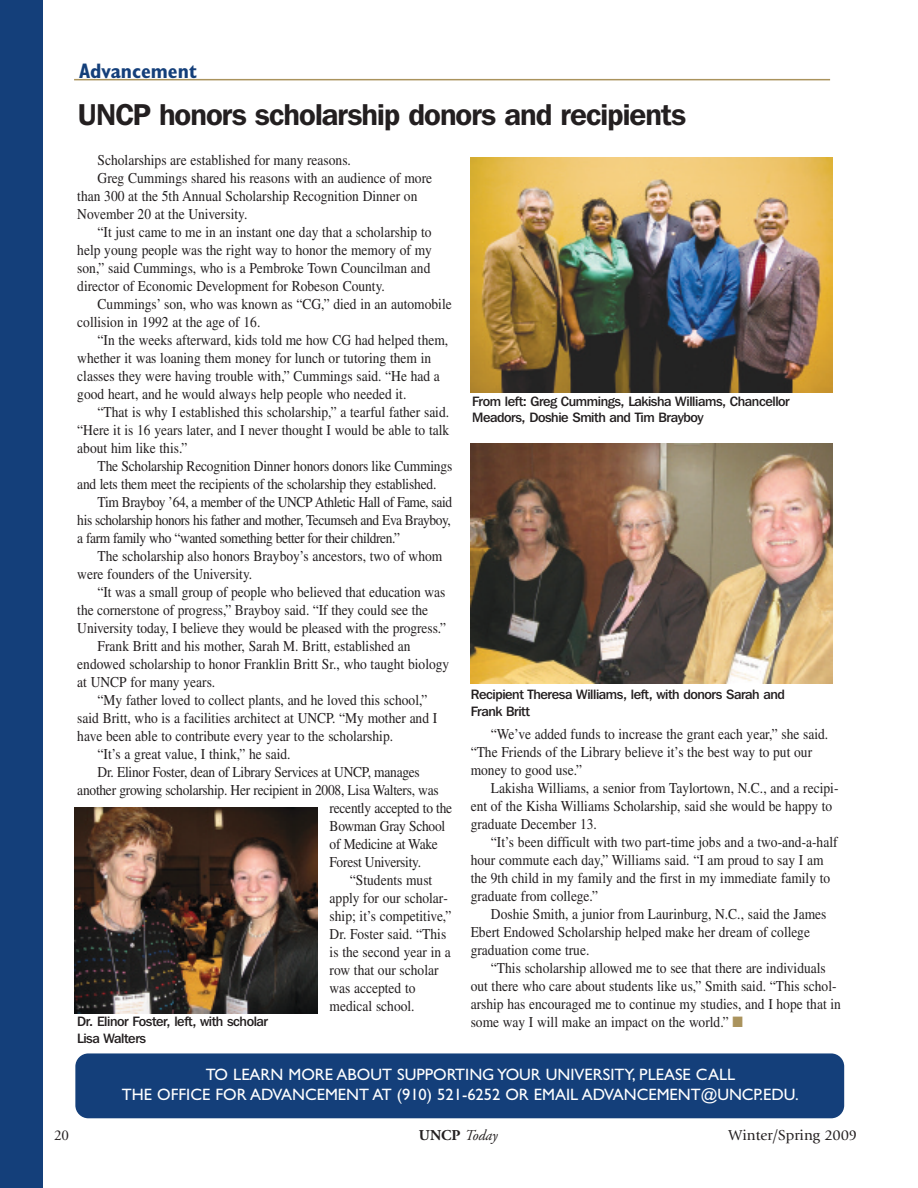
<style>
.page{position:relative;width:918px;height:1188px;background:#fff}
.page>*{position:absolute;margin:0;border:0;box-sizing:border-box;transform-origin:0 0}
.t1{font:600 30px "Franklin Gothic IT Cby BT";letter-spacing:-.03em;color:#231f20}
.t2{font:700 condensed 21px "Gill Sans";color:#143f7a}
.t3{font:16.5px/19.8px "Gill Sans";color:#fff}
.t4{font:15px/18px "Times";color:#231f20;scale:.9 1}
.t5{font:15px "Times";letter-spacing:-.02em;color:#231f20;scale:.9 1}
.t6{font:15px "Times";letter-spacing:-.03em;color:#231f20;scale:.9 1}
.t7{font:15px "Giovanni";color:#231f20}
.t8{font:italic 15px "Adobe Garamond";color:#231f20}
.t9{font:15px "Adobe Garamond";color:#231f20}
.t10{font:500 13.5px/16.2px "Franklin Gothic IT Cby BT";letter-spacing:-.03em;color:#231f20}
.s1{color:#aa935d}
.s2{font-weight:700;font-style:normal}
</style>
<div class="page">
<div style="left:0;top:0;width:43px;height:1188px;background:#143f7a"></div>
<hr style="left:74px;top:79px;width:756px;height:1px;background:#aa935d">
<div style="left:75px;top:1053px;width:769px;height:65px;background:#143f7a;border-radius:13px"></div>
<img style="left:471px;top:157px;width:361px;height:236px">
<img style="left:471px;top:443px;width:361px;height:240px">
<img style="left:74px;top:808px;width:244px;height:205px">
<h2 class="t2" style="left:79px;top:63px;width:120px">Advancement</h2>
<h1 class="t1" style="left:78px;top:104px;width:610px">UNCP honors scholarship donors and recipients</h1>
<p class="t4" style="left:98px;top:152px;width:283px">Scholarships are established for many reasons.</p>
<p class="t4" style="left:98px;top:170px;width:373px">Greg Cummings shared his reasons with an audience of more</p>
<p class="t4" style="left:77px;top:188px;width:379px">than 300 at the 5th Annual Scholarship Recognition Dinner on</p>
<p class="t4" style="left:77px;top:206px;width:190px">November 20 at the University.</p>
<p class="t4" style="left:98px;top:224px;width:373px">“It just came to me in an instant one day that a scholarship to</p>
<p class="t4" style="left:77px;top:242px;width:396px">help young people was the right way to honor the memory of my</p>
<p class="t4" style="left:77px;top:260px;width:394px">son,” said Cummings, who is a Pembroke Town Councilman and</p>
<p class="t4" style="left:77px;top:278px;width:343px">director of Economic Development for Robeson County.</p>
<p class="t4" style="left:98px;top:296px;width:395px">Cummings’ son, who was known as “CG,” died in an automobile</p>
<p class="t4" style="left:77px;top:314px;width:205px">collision in 1992 at the age of 16.</p>
<p class="t4" style="left:98px;top:332px;width:391px">“In the weeks afterward, kids told me how CG had helped them,</p>
<p class="t4" style="left:77px;top:350px;width:395px">whether it was loaning them money for lunch or tutoring them in</p>
<p class="t4" style="left:77px;top:368px;width:404px">classes they were having trouble with,” Cummings said. “He had a</p>
<p class="t4" style="left:77px;top:386px;width:367px">good heart, and he would always help people who needed it.</p>
<p class="t4" style="left:98px;top:404px;width:392px">“That is why I established this scholarship,” a tearful father said.</p>
<p class="t4" style="left:77px;top:422px;width:415px">“Here it is 16 years later, and I never thought I would be able to talk</p>
<p class="t4" style="left:77px;top:440px;width:124px">about him like this.”</p>
<p class="t4" style="left:98px;top:458px;width:396px">The Scholarship Recognition Dinner honors donors like Cummings</p>
<p class="t4" style="left:77px;top:476px;width:401px">and lets them meet the recipients of the scholarship they established.</p>
<p class="t6" style="left:98px;top:496px;width:395px">Tim Brayboy ’64, a member of the UNCP Athletic Hall of Fame, said</p>
<p class="t6" style="left:77px;top:514px;width:417px">his scholarship honors his father and mother, Tecumseh and Eva Brayboy,</p>
<p class="t6" style="left:77px;top:532px;width:360px">a farm family who “wanted something better for their children.”</p>
<p class="t4" style="left:98px;top:548px;width:385px">The scholarship also honors Brayboy’s ancestors, two of whom</p>
<p class="t4" style="left:77px;top:566px;width:196px">were founders of the University.</p>
<p class="t4" style="left:98px;top:584px;width:388px">“It was a small group of people who believed that education was</p>
<p class="t4" style="left:77px;top:602px;width:391px">the cornerstone of progress,” Brayboy said. “If they could see the</p>
<p class="t4" style="left:77px;top:620px;width:411px">University today, I believe they would be pleased with the progress.”</p>
<p class="t4" style="left:98px;top:638px;width:349px">Frank Britt and his mother, Sarah M. Britt, established an</p>
<p class="t4" style="left:77px;top:656px;width:415px">endowed scholarship to honor Franklin Britt Sr., who taught biology</p>
<p class="t4" style="left:77px;top:674px;width:155px">at UNCP for many years.</p>
<p class="t4" style="left:98px;top:692px;width:368px">“My father loved to collect plants, and he loved this school,”</p>
<p class="t4" style="left:77px;top:710px;width:402px">said Britt, who is a facilities architect at UNCP. “My mother and I</p>
<p class="t4" style="left:77px;top:728px;width:352px">have been able to contribute every year to the scholarship.</p>
<p class="t4" style="left:98px;top:746px;width:216px">“It’s a great value, I think,” he said.</p>
<p class="t5" style="left:98px;top:766px;width:360px">Dr. Elinor Foster, dean of Library Services at UNCP, manages</p>
<p class="t5" style="left:77px;top:784px;width:403px">another growing scholarship. Her recipient in 2008, Lisa Walters, was</p>
<p class="t5" style="left:330px;top:802px;width:138px">recently accepted to the</p>
<p class="t5" style="left:330px;top:820px;width:130px">Bowman Gray School</p>
<p class="t5" style="left:330px;top:838px;width:122px">of Medicine at Wake</p>
<p class="t5" style="left:330px;top:856px;width:103px">Forest University.</p>
<p class="t4" style="left:350px;top:872px;width:93px">“Students must</p>
<p class="t4" style="left:330px;top:890px;width:133px">apply for our scholar-</p>
<p class="t4" style="left:330px;top:908px;width:137px">ship; it’s competitive,”</p>
<p class="t4" style="left:330px;top:926px;width:131px">Dr. Foster said. “This</p>
<p class="t4" style="left:330px;top:944px;width:136px">is the second year in a</p>
<p class="t4" style="left:330px;top:962px;width:123px">row that our scholar</p>
<p class="t4" style="left:330px;top:980px;width:97px">was accepted to</p>
<p class="t4" style="left:330px;top:998px;width:96px">medical school.</p>
<p class="t10" style="left:472px;top:394px;width:319px">From left: Greg Cummings, Lakisha Williams, Chancellor<br>Meadors, Doshie Smith and Tim Brayboy</p>
<p class="t10" style="left:471px;top:688px;width:316px">Recipient Theresa Williams, left, with donors Sarah and<br>Frank Britt</p>
<p class="t4" style="left:471px;top:727px;width:399px;text-indent:20px">“We’ve added funds to increase the grant each year,” she said. “The Friends of the Library believe it’s the best way to put our money to good use.”</p>
<p class="t4" style="left:471px;top:781px;width:410px;text-indent:20px">Lakisha Williams, a senior from Taylortown, N.C., and a recipi&shy;ent of the Kisha Williams Scholarship, said she would be happy to graduate December 13.</p>
<p class="t4" style="left:471px;top:835px;width:409px;text-indent:20px">“It’s been difficult with two part-time jobs and a two-and-a-half hour commute each day,” Williams said. “I am proud to say I am the 9th child in my family and the first in my immediate family to graduate from college.”</p>
<p class="t4" style="left:471px;top:907px;width:397px;text-indent:20px">Doshie Smith, a junior from Laurinburg, N.C., said the James<br>Ebert Endowed Scholarship helped make her dream of college graduation come true.</p>
<p class="t4" style="left:471px;top:961px;width:413px;text-indent:20px">“This scholarship allowed me to see that there are individuals out there who care about students like us,” Smith said. “This schol&shy;arship has encouraged me to continue my studies, and I hope that in some way I will make an impact on the world.” <span class="s1">■</span></p>
<p class="t10" style="left:77px;top:1015px;width:193px">Dr. Elinor Foster, left, with scholar<br>Lisa Walters</p>
<p class="t3" style="left:122px;top:1064px;width:678px;text-indent:84px">TO LEARN MORE ABOUT SUPPORTING YOUR UNIVERSITY, PLEASE CALL<br>THE OFFICE FOR ADVANCEMENT AT (910) 521-6252 OR EMAIL ADVANCEMENT@UNCP.EDU.</p>
<p class="t9" style="left:54px;top:1129px;width:16px">20</p>
<p class="t8" style="left:419px;top:1129px;width:80px"><span class="s2">UNCP</span> Today</p>
<p class="t7" style="left:729px;top:1129px;width:130px">Winter/Spring 2009</p>
</div>
